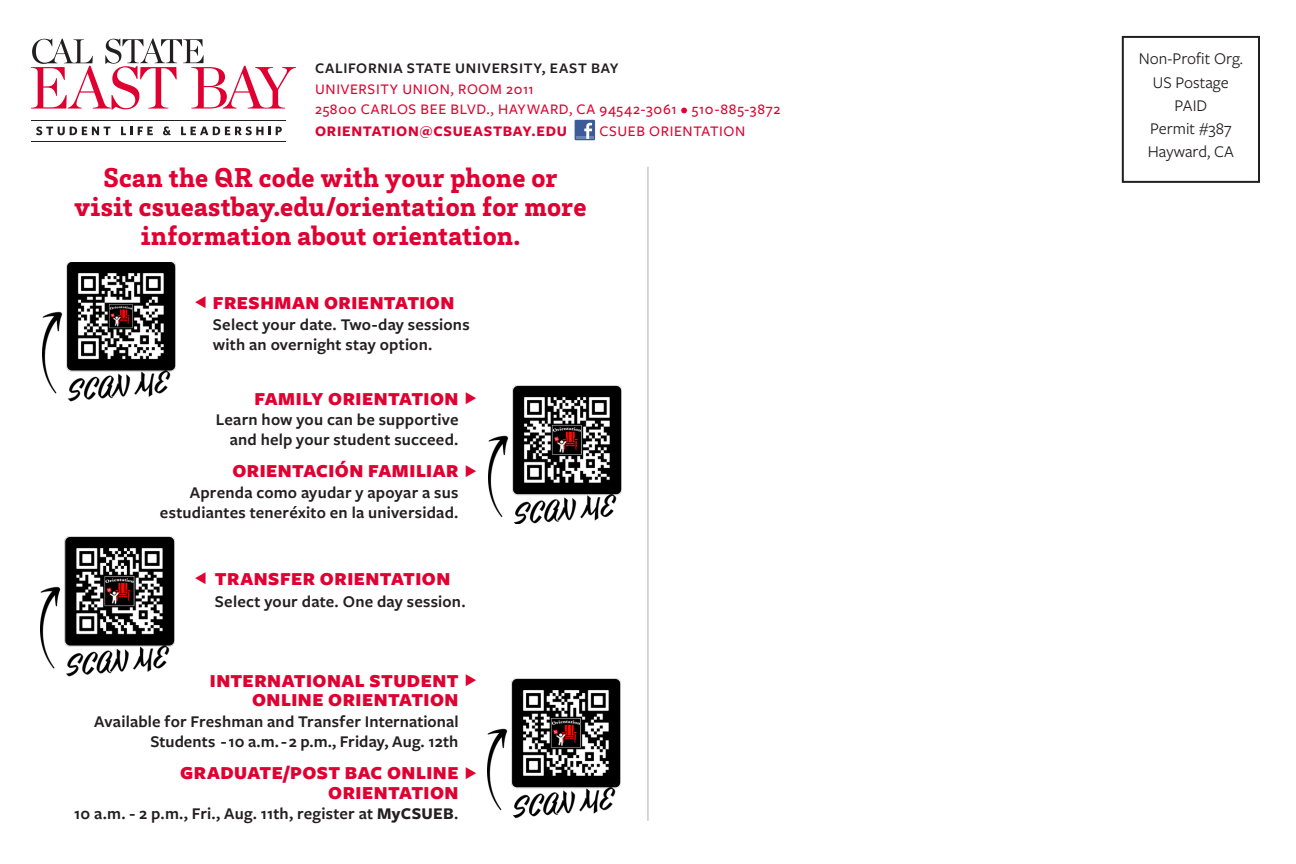
<style>
.page{position:relative;width:1296px;height:864px;background:#fff}
.page>*{position:absolute;margin:0;border:0;box-sizing:border-box;transform-origin:0 0}
.t1{font:900 28px/29px "Brix Slab";letter-spacing:.01em;color:#e00031;text-align:center}
.t2{font:900 19px/19.6px "Freight Sans Pro";letter-spacing:.025em;color:#e00031;text-align:right}
.t3{font:600 17px/20.4px "Freight Sans Pro";letter-spacing:.01em;color:#231f20;text-align:right}
.t4{font:17px "Freight Sans Pro";color:#231f20}
.t5{font:500 15.2px/22.4px "Freight Sans Pro";letter-spacing:.045em;color:#e00031}
.t6{font:600 15.2px "Freight Sans Pro";letter-spacing:.045em;color:#231f20}
.s1{font-weight:700}
</style>
<div class="page">
<div style="left:1122px;top:36px;width:138px;height:147px;border:2px solid #231f20"></div>
<svg style="left:31px;top:38px;width:265px;height:72px"></svg>
<hr style="left:31px;top:120px;width:254px;height:1px;background:#231f20">
<hr style="left:31px;top:142px;width:254px;height:1px;background:#231f20">
<svg style="left:36px;top:127px;width:75px;height:8px"></svg>
<svg style="left:121px;top:127px;width:32px;height:8px"></svg>
<svg style="left:163px;top:126px;width:8px;height:9px"></svg>
<svg style="left:181px;top:127px;width:101px;height:8px"></svg>
<div style="left:575px;top:120px;width:20px;height:20px;background:#3b5b99"></div>
<hr style="left:576px;top:136px;width:18px;height:3px;background:#6d84b3">
<svg style="left:584px;top:123px;width:8px;height:16px"></svg>
<hr style="left:647px;top:167px;width:2px;height:654px;background:#a8a9ad">
<img style="left:43px;top:262px;width:133px;height:140px">
<img style="left:41px;top:536px;width:133px;height:141px">
<img style="left:488px;top:385px;width:134px;height:138px">
<img style="left:487px;top:679px;width:134px;height:140px">
<p class="t6" style="left:315px;top:58px;width:305px">CALIFORNIA STATE UNIVERSITY, EAST BAY</p>
<p class="t5" style="left:315px;top:77px;width:220px">UNIVERSITY UNION, ROOM 2011</p>
<p class="t5" style="left:315px;top:97px;width:467px">25800 CARLOS BEE BLVD., HAYWARD, CA 94542-3061 • 510-885-3872<br><span class="s1">ORIENTATION@CSUEASTBAY.EDU</span></p>
<p class="t5" style="left:599px;top:120px;width:148px">CSUEB ORIENTATION</p>
<p class="t1" style="left:74px;top:162px;width:514px">Scan the QR code with your phone or visit csueastbay.edu/orientation for more information about orientation.</p>
<p class="t2" style="left:213px;top:292px;width:243px">FRESHMAN ORIENTATION</p>
<p class="t3" style="left:213px;top:313px;width:258px;text-align:left">Select your date. Two-day sessions with an overnight stay option.</p>
<p class="t2" style="left:254px;top:388px;width:206px">FAMILY ORIENTATION</p>
<p class="t3" style="left:216px;top:409px;width:244px">Learn how you can be supportive and help your student succeed.</p>
<p class="t2" style="left:232px;top:460px;width:228px">ORIENTACIÓN FAMILIAR</p>
<p class="t3" style="left:160px;top:481px;width:300px">Aprenda como ayudar y apoyar a sus estudiantes teneréxito en la universidad.</p>
<p class="t2" style="left:215px;top:569px;width:237px">TRANSFER ORIENTATION</p>
<p class="t3" style="left:215px;top:590px;width:252px">Select your date. One day session.</p>
<p class="t2" style="left:210px;top:670px;width:250px">INTERNATIONAL STUDENT<br>ONLINE ORIENTATION</p>
<p class="t3" style="left:94px;top:710px;width:366px">Available for Freshman and Transfer International<br>Students - 10 a.m. - 2 p.m., Friday, Aug. 12th</p>
<p class="t2" style="left:180px;top:762px;width:280px">GRADUATE/POST BAC ONLINE<br>ORIENTATION</p>
<p class="t3" style="left:74px;top:803px;width:386px">10 a.m. - 2 p.m., Fri., Aug. 11th, register at <span class="s1">MyCSUEB</span>.</p>
<p class="t4" style="left:1139px;top:48px;width:106px">Non-Profit Org.</p>
<p class="t4" style="left:1153px;top:71px;width:77px">US Postage</p>
<p class="t4" style="left:1175px;top:94px;width:34px">PAID</p>
<p class="t4" style="left:1150px;top:117px;width:83px">Permit #387</p>
<p class="t4" style="left:1148px;top:140px;width:88px">Hayward, CA</p>
</div>
